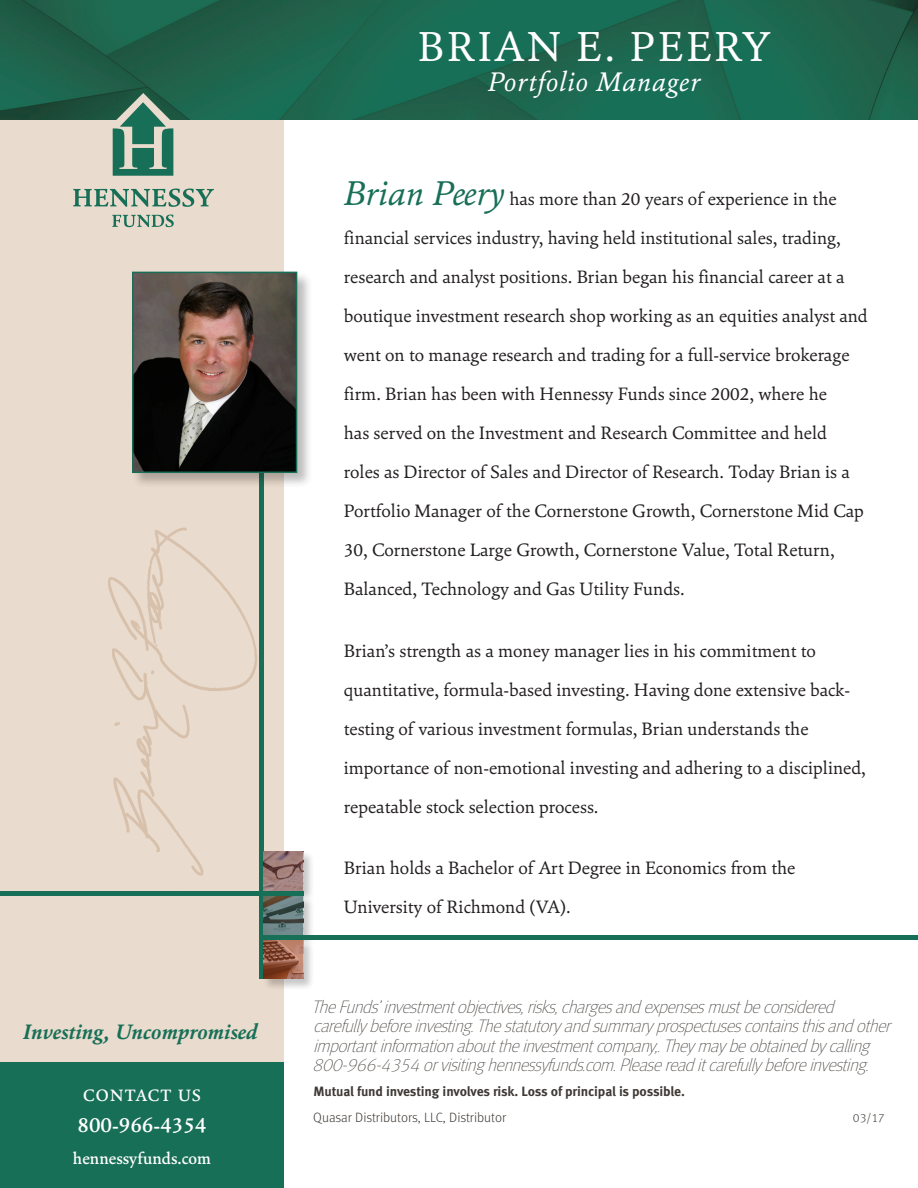
<style>
.page{position:relative;width:918px;height:1188px;background:#fff}
.page>*{position:absolute;margin:0;border:0;box-sizing:border-box;transform-origin:0 0}
.t1{font:42px "Cala";letter-spacing:.06em;color:#fff}
.t2{font:italic 27px "Cala";letter-spacing:.03em;color:#fff}
.t3{font:italic 700 21px "Cala";color:#186f57}
.t4{font:500 21px "Cala";color:#fff}
.t5{font:18px/39px "Cala";color:#231f20}
.t6{font:italic 100 18px/19.5px "Meta OT";color:#3e3934}
.t7{font:500 16.5px "Cala";color:#fff}
.t8{font:500 16.5px "Cala";letter-spacing:.06em;color:#fff}
.t9{font:700 13.5px "Meta OT";letter-spacing:-.015em;color:#3e3934}
.t10{font:300 13.5px "Meta OT";letter-spacing:-.005em;color:#3e3934}
.t11{font:300 12px "Meta OT";color:#3e3934}
.s1{font-style:italic;font-size:34.5px;color:#186f57}
</style>
<div class="page">
<div style="left:0;top:0;width:284px;height:1161px;background:#e9dbcd"></div>
<img style="left:108px;top:527px;width:149px;height:349px">
<div style="left:259px;top:311px;width:5px;height:668px;background:#186f57"></div>
<img style="left:0;top:0;width:918px;height:120px">
<div style="left:0;top:1062px;width:284px;height:126px;background:#186f57"></div>
<div style="left:131px;top:271px;width:182px;height:218px;background:#231f20;opacity:.3"></div>
<img style="left:135px;top:275px;width:159px;height:195px">
<div style="left:132px;top:272px;width:165px;height:201px;border:2px solid #186f57"></div>
<svg style="left:73px;top:189px;width:141px;height:18px"></svg>
<svg style="left:112px;top:215px;width:62px;height:12px"></svg>
<svg style="left:107px;top:93px;width:71px;height:83px"></svg>
<div style="left:263px;top:851px;width:52px;height:139px;background:#231f20;opacity:.25"></div>
<svg style="left:264px;top:851px;width:39px;height:40px;background:#977673"></svg>
<svg style="left:264px;top:896px;width:39px;height:39px;background:#5e6e6d"></svg>
<svg style="left:264px;top:939px;width:39px;height:40px;background:#935c46"></svg>
<div style="left:0;top:891px;width:303px;height:5px;background:#186f57"></div>
<hr style="left:260px;top:935px;width:658px;height:4px;background:#186f57">
<p class="t3" style="left:24px;top:1019px;width:236px">Investing, Uncompromised</p>
<p class="t8" style="left:83px;top:1085px;width:119px">CONTACT US</p>
<p class="t4" style="left:77px;top:1112px;width:131px">800-966-4354</p>
<p class="t7" style="left:73px;top:1147px;width:140px">hennessyfunds.com</p>
<p class="t1" style="left:418px;top:20px;width:354px">BRIAN E. PEERY</p>
<p class="t2" style="left:488px;top:64px;width:214px">Portfolio Manager</p>
<p class="t5" style="left:344px;top:180px;width:525px"><span class="s1">Brian Peery</span> has more than 20 years of experience in the financial services industry, having held institutional sales, trading, research and analyst positions. Brian began his financial career at a boutique investment research shop working as an equities analyst and went on to manage research and trading for a full-service brokerage firm. Brian has been with Hennessy Funds since 2002, where he<br>has served on the Investment and Research Committee and held<br>roles as Director of Sales and Director of Research. Today Brian is a Portfolio Manager of the Cornerstone Growth, Cornerstone Mid Cap 30, Cornerstone Large Growth, Cornerstone Value, Total Return, Balanced, Technology and Gas Utility Funds.</p>
<p class="t5" style="left:344px;top:631px;width:524px">Brian’s strength as a money manager lies in his commitment to quantitative, formula-based investing. Having done extensive back&shy;testing of various investment formulas, Brian understands the importance of non-emotional investing and adhering to a disciplined, repeatable stock selection process.</p>
<p class="t5" style="left:344px;top:848px;width:453px">Brian holds a Bachelor of Art Degree in Economics from the<br>University of Richmond (VA).</p>
<p class="t6" style="left:311px;top:997px;width:586px">TheFunds’investmentobjectives,risks,chargesandexpensesmustbeconsidered carefullybeforeinvesting.Thestatutoryandsummaryprospectusescontainsthisandother importantinformationabouttheinvestmentcompany,.Theymaybeobtainedbycalling 800-966-4354orvisitinghennessyfunds.com.Pleasereaditcarefullybeforeinvesting.</p>
<p class="t9" style="left:314px;top:1083px;width:373px">Mutual fund investing involves risk. Loss of principal is possible.</p>
<p class="t10" style="left:313px;top:1109px;width:194px">Quasar Distributors, LLC, Distributor</p>
<p class="t11" style="left:853px;top:1111px;width:34px">03/17</p>
</div>
